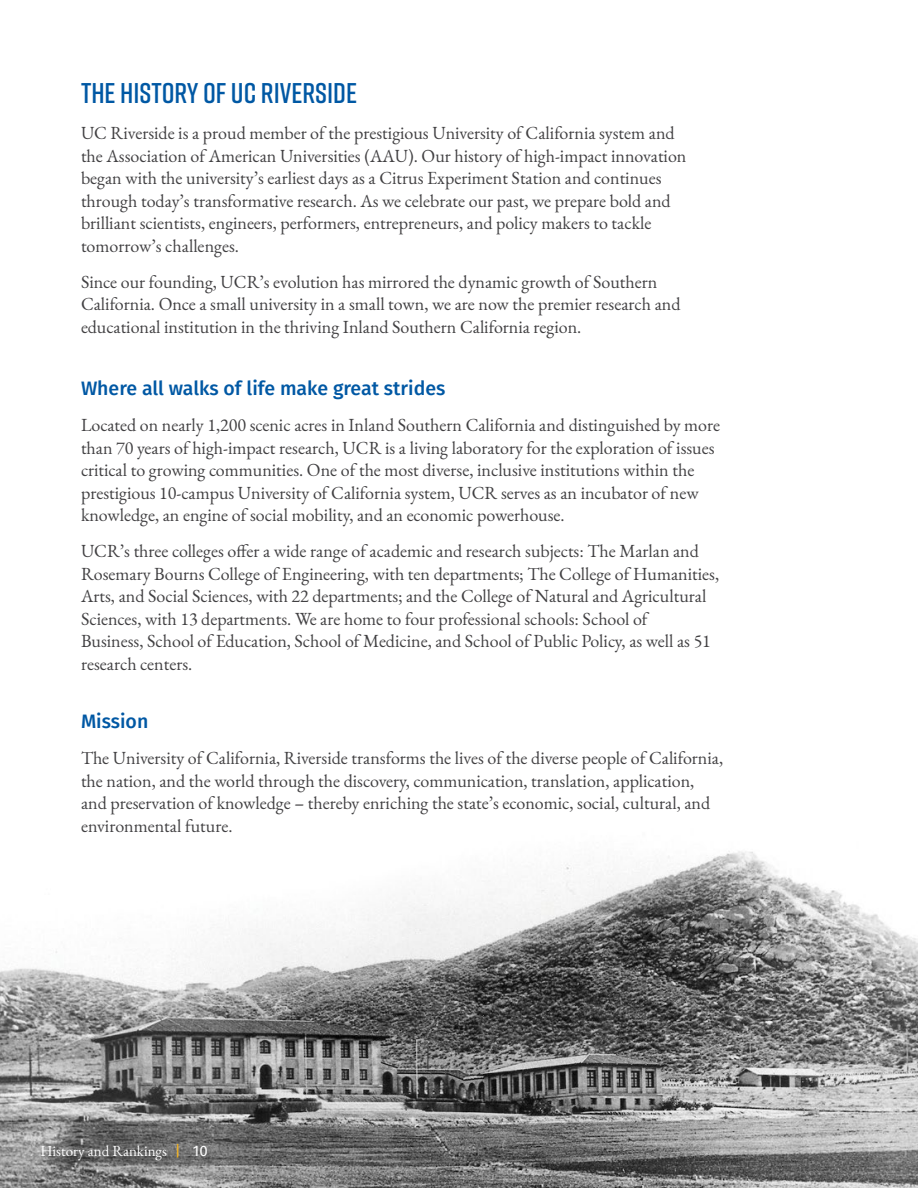
<style>
.page{position:relative;width:918px;height:1188px;background:#fff}
.page>*{position:absolute;margin:0;border:0;box-sizing:border-box;transform-origin:0 0}
.t1{font:600 28.5px "Rift";color:#0058a4}
.t2{font:500 19.5px "Fira Sans";color:#0058a4}
.t3{font:18px/22.5px "EB Garamond";color:#414042}
.t4{font:15px "EB Garamond";color:#fff}
.s1{font-family:"Fira Sans";color:#fdb71a}
.s2{font-family:"Fira Sans"}
</style>
<div class="page">
<img style="left:0;top:851px;width:918px;height:337px">
<div style="left:41px;top:1143px;width:180px;height:31px;background:#000;opacity:.6"></div>
<p class="t1" style="left:81px;top:73px;width:278px">THE HISTORY OF UC RIVERSIDE</p>
<p class="t3" style="left:81px;top:122px;width:607px">UC Riverside is a proud member of the prestigious University of California system and the Association of American Universities (AAU). Our history of high-impact innovation began with the university’s earliest days as a Citrus Experiment Station and continues through today’s transformative research. As we celebrate our past, we prepare bold and brilliant scientists, engineers, performers, entrepreneurs, and policy makers to tackle tomorrow’s challenges.</p>
<p class="t3" style="left:81px;top:271px;width:601px">Since our founding, UCR’s evolution has mirrored the dynamic growth of Southern<br>California. Once a small university in a small town, we are now the premier research and educational institution in the thriving Inland Southern California region.</p>
<p class="t2" style="left:81px;top:373px;width:366px">Where all walks of life make great strides</p>
<p class="t3" style="left:81px;top:414px;width:641px">Located on nearly 1,200 scenic acres in Inland Southern California and distinguished by more than 70 years of high-impact research, UCR is a living laboratory for the exploration of issues critical to growing communities. One of the most diverse, inclusive institutions within the prestigious 10-campus University of California system, UCR serves as an incubator of new knowledge, an engine of social mobility, and an economic powerhouse.</p>
<p class="t3" style="left:81px;top:540px;width:640px">UCR’s three colleges offer a wide range of academic and research subjects: The Marlan and Rosemary Bourns College of Engineering, with ten departments; The College of Humanities, Arts, and Social Sciences, with 22 departments; and the College of Natural and Agricultural Sciences, with 13 departments. We are home to four professional schools: School of<br>Business, School of Education, School of Medicine, and School of Public Policy, as well as 51 research centers.</p>
<p class="t2" style="left:81px;top:706px;width:69px">Mission</p>
<p class="t3" style="left:81px;top:747px;width:644px">The University of California, Riverside transforms the lives of the diverse people of California, the nation, and the world through the discovery, communication, translation, application, and preservation of knowledge – thereby enriching the state’s economic, social, cultural, and environmental future.</p>
<p class="t4" style="left:40px;top:1141px;width:169px">History and Rankings <span class="s1">|</span> <span class="s2">10</span></p>
</div>
